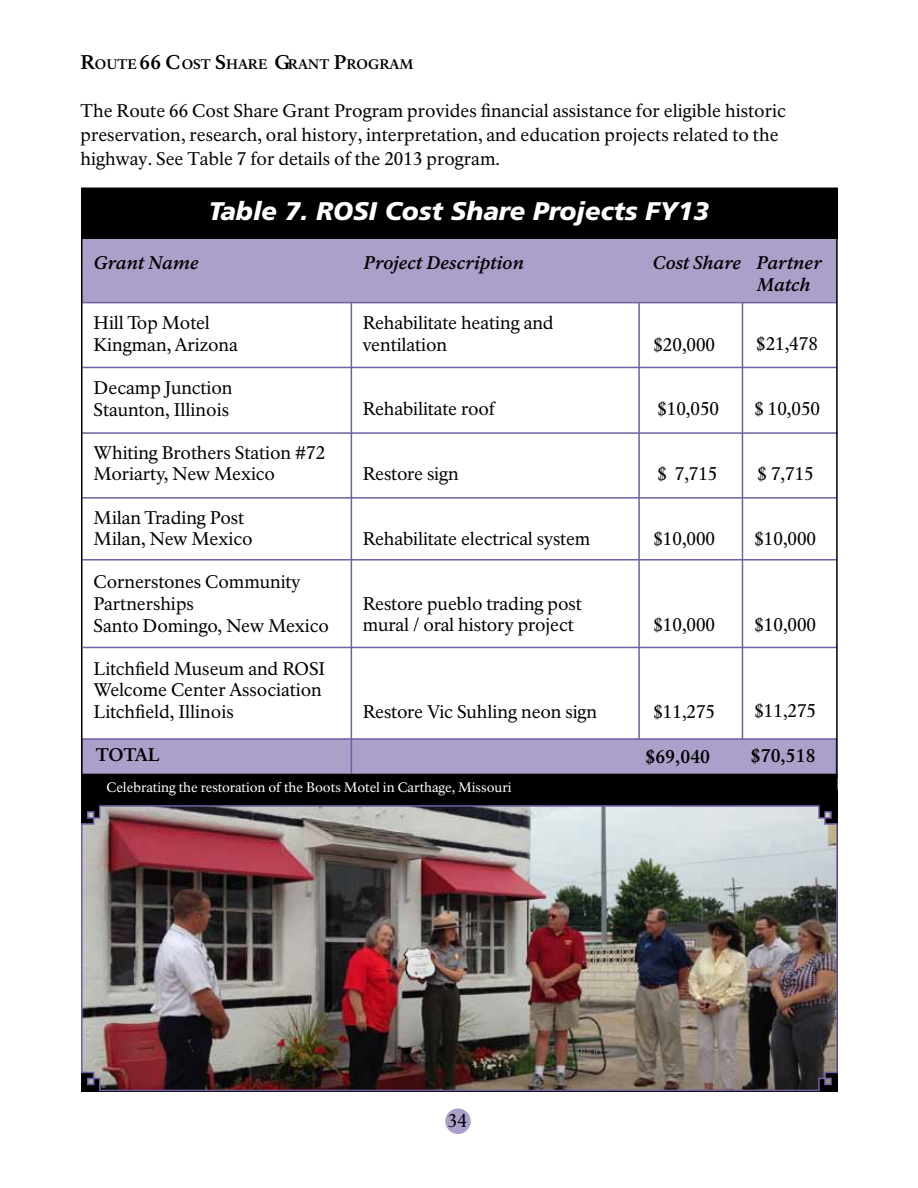
<style>
.page{position:relative;width:918px;height:1188px;background:#fff}
.page>*{position:absolute;margin:0;border:0;box-sizing:border-box;transform-origin:0 0}
.t1{font:italic 900 25.5px "Frutiger LT Std";color:#fff}
.t2{font:18px/21.6px "NPS Rawlinson OT";color:#000}
.t3{font:italic 700 18px/21.6px "NPS Rawlinson OT";color:#000}
.t4{font:700 18px "NPS Rawlinson OT";color:#000}
.t5{font:700 13.65px "NPS Rawlinson OT";color:#000}
.t6{font:13.5px "NPS Rawlinson OT";color:#fff}
.s1{font-size:19.5px}
</style>
<div class="page">
<div style="left:445px;top:1108px;width:26px;height:26px;background:#aba0ca;border-radius:50%"></div>
<img style="left:81px;top:804px;width:757px;height:288px">
<hr style="left:742px;top:270px;width:1px;height:524px;background:#705fa3">
<hr style="left:638px;top:270px;width:2px;height:524px;background:#705fa3">
<div style="left:81px;top:738px;width:756px;height:37px;background:#aba0ca;border:2px solid #705fa3"></div>
<hr style="left:351px;top:256px;width:1px;height:538px;background:#705fa3">
<div style="left:81px;top:238px;width:756px;height:64px;background:#aba0ca"></div>
<div style="left:81px;top:188px;width:757px;height:50px;background:#000"></div>
<hr style="left:82px;top:367px;width:755px;height:1px;background:#705fa3">
<hr style="left:82px;top:302px;width:755px;height:1px;background:#705fa3">
<hr style="left:81px;top:497px;width:755px;height:2px;background:#705fa3">
<hr style="left:81px;top:432px;width:757px;height:2px;background:#705fa3">
<div style="left:82px;top:775px;width:755px;height:28px;background:#000"></div>
<div style="left:81px;top:774px;width:757px;height:30px;border:2px solid #000"></div>
<hr style="left:82px;top:559px;width:755px;height:2px;background:#705fa3">
<hr style="left:83px;top:647px;width:754px;height:1px;background:#705fa3">
<p class="t5" style="left:81px;top:56px;width:335px"><span class="s1">R</span>OUTE <span class="s1">66 C</span>OST <span class="s1">S</span>HARE <span class="s1">G</span>RANT <span class="s1">P</span>ROGRAM</p>
<p class="t2" style="left:81px;top:99px;width:707px;line-height:24px">The Route 66 Cost Share Grant Program provides fnancial assistance for eligible historic preservation, research, oral history, interpretation, and education projects related to the highway. See Table 7 for details of the 2013 program.</p>
<p class="t1" style="left:209px;top:196px;width:502px">Table 7. ROSI Cost Share Projects FY13</p>
<p class="t3" style="left:94px;top:253px;width:107px">Grant Name</p>
<p class="t3" style="left:364px;top:253px;width:162px">Project Description</p>
<p class="t3" style="left:653px;top:253px;width:90px">Cost Share</p>
<p class="t3" style="left:757px;top:253px;width:67px">Partner<br>Match</p>
<p class="t2" style="left:94px;top:312px;width:146px">Hill Top Motel<br>Kingman, Arizona</p>
<p class="t2" style="left:94px;top:377px;width:140px">Decamp Junction<br>Staunton, Illinois</p>
<p class="t2" style="left:94px;top:442px;width:233px">Whiting Brothers Station #72<br>Moriarty, New Mexico</p>
<p class="t2" style="left:94px;top:507px;width:160px">Milan Trading Post<br>Milan, New Mexico</p>
<p class="t2" style="left:94px;top:572px;width:237px">Cornerstones Community<br>Partnerships<br>Santo Domingo, New Mexico</p>
<p class="t2" style="left:94px;top:658px;width:233px">Litchfeld Museum and ROSI<br>Welcome Center Association<br>Litchfeld, Illinois</p>
<p class="t2" style="left:363px;top:312px;width:192px">Rehabilitate heating and ventilation</p>
<p class="t2" style="left:756px;top:333px;width:63px">$21,478</p>
<p class="t2" style="left:653px;top:334px;width:63px">$20,000</p>
<p class="t2" style="left:754px;top:398px;width:67px">$ 10,050</p>
<p class="t2" style="left:657px;top:399px;width:63px">$10,050</p>
<p class="t2" style="left:363px;top:399px;width:135px">Rehabilitate roof</p>
<p class="t2" style="left:758px;top:463px;width:58px">$ 7,715</p>
<p class="t2" style="left:657px;top:463px;width:62px">$ 7,715</p>
<p class="t2" style="left:363px;top:463px;width:98px">Restore sign</p>
<p class="t2" style="left:754px;top:528px;width:63px">$10,000</p>
<p class="t2" style="left:653px;top:528px;width:63px">$10,000</p>
<p class="t2" style="left:363px;top:528px;width:229px">Rehabilitate electrical system</p>
<p class="t2" style="left:363px;top:593px;width:221px">Restore pueblo trading post mural / oral history project</p>
<p class="t2" style="left:754px;top:614px;width:63px">$10,000</p>
<p class="t2" style="left:653px;top:615px;width:63px">$10,000</p>
<p class="t2" style="left:754px;top:701px;width:63px">$11,275</p>
<p class="t2" style="left:653px;top:701px;width:63px">$11,275</p>
<p class="t2" style="left:363px;top:701px;width:236px">Restore Vic Suhling neon sign</p>
<p class="t4" style="left:96px;top:744px;width:66px">TOTAL</p>
<p class="t4" style="left:646px;top:745px;width:66px">$69,040</p>
<p class="t4" style="left:751px;top:745px;width:66px">$70,518</p>
<p class="t6" style="left:106px;top:779px;width:407px">Celebrating the restoration of the Boots Motel in Carthage, Missouri</p>
<p class="t2" style="left:448px;top:1110px;width:21px">34</p>
</div>
